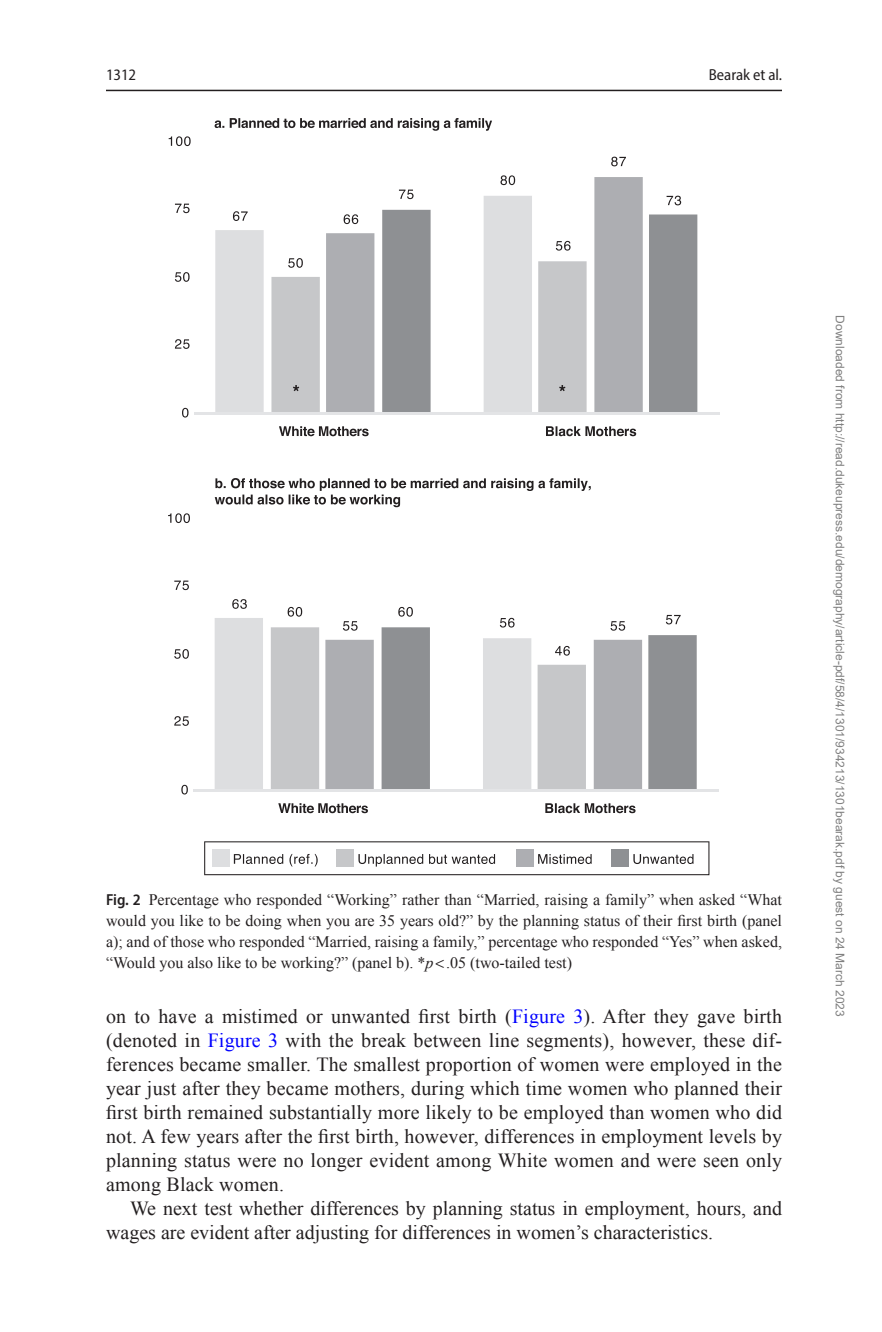
<style>
.page{position:relative;width:882px;height:1332px;background:#fff}
.page>*{position:absolute;margin:0;border:0;box-sizing:border-box;transform-origin:0 0}
.t1{font:20px/24px "Times New Roman";color:#231f20;text-align:justify}
.t2{font:16px/21px "Times New Roman";color:#231f20;text-align:justify}
.t3{font:semi-condensed 16px "Myriad Pro";letter-spacing:-.005em;color:#231f20}
.t4{font:12px "Arial";color:#808080}
.s1{font-family:"Myriad Pro";font-weight:600;font-stretch:semi-condensed}
.s2{font-style:italic}
.s3{color:#00f}
</style>
<div class="page">
<hr style="left:106px;top:90px;width:676px;height:1px;background:#231f20">
<svg style="left:215px;top:118px;width:277px;height:13px"></svg>
<svg style="left:215px;top:216px;width:49px;height:196px;background:#dfe0e2"></svg>
<div style="left:271px;top:277px;width:49px;height:135px;background:#c6c7c9"></div>
<svg style="left:326px;top:177px;width:317px;height:235px"></svg>
<svg style="left:382px;top:210px;width:315px;height:202px"></svg>
<hr style="left:194px;top:412px;width:526px;height:2px;background:#e3e4e6">
<svg style="left:233px;top:211px;width:15px;height:10px"></svg>
<svg style="left:500px;top:175px;width:15px;height:10px"></svg>
<svg style="left:288px;top:258px;width:15px;height:10px"></svg>
<svg style="left:556px;top:241px;width:15px;height:10px"></svg>
<svg style="left:344px;top:214px;width:14px;height:10px"></svg>
<svg style="left:611px;top:157px;width:15px;height:9px"></svg>
<svg style="left:399px;top:190px;width:15px;height:9px"></svg>
<svg style="left:667px;top:196px;width:14px;height:9px"></svg>
<svg style="left:182px;top:408px;width:7px;height:10px"></svg>
<svg style="left:175px;top:339px;width:15px;height:10px"></svg>
<svg style="left:175px;top:272px;width:15px;height:10px"></svg>
<svg style="left:175px;top:204px;width:15px;height:9px"></svg>
<svg style="left:169px;top:136px;width:22px;height:10px"></svg>
<svg style="left:279px;top:426px;width:90px;height:10px"></svg>
<svg style="left:546px;top:426px;width:90px;height:10px"></svg>
<svg style="left:293px;top:385px;width:6px;height:6px"></svg>
<svg style="left:559px;top:385px;width:6px;height:6px"></svg>
<svg style="left:215px;top:478px;width:376px;height:29px"></svg>
<svg style="left:215px;top:618px;width:285px;height:171px;fill:#dddee0"></svg>
<svg style="left:271px;top:627px;width:111px;height:162px;fill:#c6c7c9"></svg>
<svg style="left:325px;top:640px;width:57px;height:149px;background:#b8b9bc"></svg>
<svg style="left:382px;top:627px;width:315px;height:162px"></svg>
<hr style="left:194px;top:789px;width:525px;height:2px;background:#e3e4e6">
<svg style="left:232px;top:599px;width:15px;height:10px"></svg>
<svg style="left:500px;top:618px;width:15px;height:10px"></svg>
<svg style="left:288px;top:607px;width:14px;height:10px"></svg>
<svg style="left:555px;top:646px;width:15px;height:10px"></svg>
<svg style="left:343px;top:621px;width:15px;height:10px"></svg>
<svg style="left:611px;top:621px;width:14px;height:10px"></svg>
<svg style="left:398px;top:607px;width:15px;height:10px"></svg>
<svg style="left:666px;top:615px;width:15px;height:9px"></svg>
<svg style="left:181px;top:785px;width:7px;height:10px"></svg>
<svg style="left:174px;top:716px;width:15px;height:10px"></svg>
<svg style="left:174px;top:649px;width:15px;height:10px"></svg>
<svg style="left:174px;top:581px;width:15px;height:9px"></svg>
<svg style="left:168px;top:513px;width:22px;height:10px"></svg>
<svg style="left:278px;top:803px;width:90px;height:10px"></svg>
<svg style="left:545px;top:803px;width:91px;height:10px"></svg>
<svg style="left:204px;top:841px;width:505px;height:34px"></svg>
<p class="t3" style="left:106px;top:65px;width:32px">1312</p>
<p class="t3" style="left:709px;top:65px;width:75px">Bearak et al.</p>
<p class="t2" style="left:106px;top:889px;width:678px"><span class="s1">Fig. 2</span> Percentage who responded “Working” rather than “Married, raising a family” when asked “What would you like to be doing when you are 35 years old?” by the planning status of their first birth (panel a); and of those who responded “Married, raising a family,” percentage who responded “Yes” when asked, “Would you also like to be working?” (panel b). *<span class="s2">p</span> .05 (two-tailed test)</p>
<p class="t1" style="left:106px;top:1004px;width:678px">on to have a mistimed or unwanted first birth (<span class="s3">Figure 3</span>). After they gave birth (denoted in <span class="s3">Figure 3</span> with the break between line segments), however, these dif&shy;ferences became smaller. The smallest proportion of women were employed in the year just after they became mothers, during which time women who planned their first birth remained substantially more likely to be employed than women who did not. A few years after the first birth, however, differences in employment levels by planning status were no longer evident among White women and were seen only among Black women.</p>
<p class="t1" style="left:106px;top:1196px;width:678px;text-indent:24px">We next test whether differences by planning status in employment, hours, and wages are evident after adjusting for differences in women’s characteristics.</p>
<p class="t4" style="left:845px;top:315px;width:703px;rotate:90deg">Downloaded from http://read.dukeupress.edu/demography/article-pdf/58/4/1301/934213/1301bearak.pdf by guest on 24 March 2023</p>
</div>
